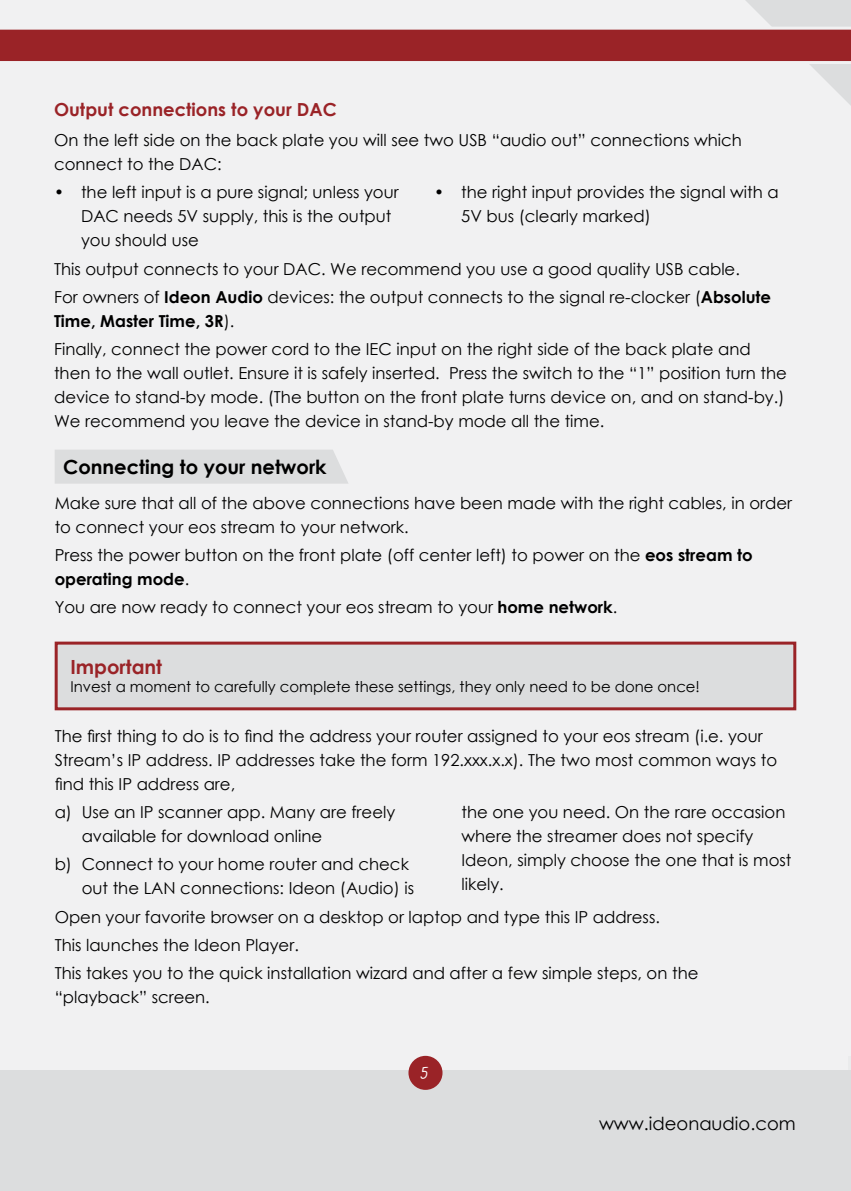
<style>
.page{position:relative;width:851px;height:1191px;background:#fff}
.page>*{position:absolute;margin:0;border:0;box-sizing:border-box;transform-origin:0 0}
.t1{font:700 19.5px "Century Gothic";color:#000}
.t2{font:700 19.5px "Century Gothic";color:#9a2327}
.t3{font:700 18px "Century Gothic";color:#9a2327}
.t4{font:18px "Century Gothic";color:#000}
.t5{font:18px "Gunny Manual";color:#fff}
.t6{font:16.5px/24px "Century Gothic";color:#000}
.t7{font:15px "Century Gothic";color:#000}
.s1{font-weight:700}
</style>
<div class="page">
<div style="left:0;top:0;width:850px;height:1191px;background:#f1f1f2"></div>
<div style="left:0;top:1069px;width:850px;height:122px;background:#dcddde"></div>
<svg style="left:0;top:0;width:850px;height:104px"></svg>
<div style="left:408px;top:1055px;width:34px;height:34px;background:#9a2327;border-radius:50%"></div>
<div style="left:55px;top:450px;width:293px;height:33px;background:#dcddde"></div>
<div style="left:56px;top:643px;width:738px;height:66px;background:#dcddde"></div>
<div style="left:55px;top:641px;width:741px;height:69px;border:3px solid #9a2327"></div>
<p class="t3" style="left:54px;top:95px;width:284px">Output connections to your DAC</p>
<p class="t6" style="left:54px;top:128px;width:689px">On the left side on the back plate you will see two USB “audio out” connections which connect to the DAC:</p>
<p class="t6" style="left:81px;top:180px;width:319px;text-indent:-27px">• the left input is a pure signal; unless your<br>DAC needs 5V supply, this is the output you should use</p>
<p class="t6" style="left:461px;top:180px;width:319px;text-indent:-27px">• the right input provides the signal with a<br>5V bus (clearly marked)</p>
<p class="t6" style="left:54px;top:254px;width:718px;line-height:28.2px">This output connects to your DAC. We recommend you use a good quality USB cable.<br>For owners of <span class="s1">Ideon Audio</span> devices: the output connects to the signal re-clocker (<span class="s1">Absolute</span></p>
<p class="t6" style="left:54px;top:306px;width:698px;line-height:28.2px"><span class="s1">Time, Master Time, 3R</span>).<br>Finally, connect the power cord to the IEC input on the right side of the back plate and</p>
<p class="t6" style="left:54px;top:361px;width:734px">then to the wall outlet. Ensure it is safely inserted. Press the switch to the “1” position turn the device to stand-by mode. (The button on the front plate turns device on, and on stand-by.)<br>We recommend you leave the device in stand-by mode all the time.</p>
<p class="t1" style="left:63px;top:452px;width:265px">Connecting to your network</p>
<p class="t6" style="left:55px;top:490px;width:738px">Make sure that all of the above connections have been made with the right cables, in order to connect your eos stream to your network.</p>
<p class="t6" style="left:55px;top:543px;width:699px">Press the power button on the front plate (off center left) to power on the <span class="s1">eos stream to operating mode</span>.</p>
<p class="t6" style="left:55px;top:595px;width:564px">You are now ready to connect your eos stream to your <span class="s1">home network</span>.</p>
<p class="t2" style="left:70px;top:652px;width:93px">Important</p>
<p class="t7" style="left:70px;top:676px;width:631px">Invest a moment to carefully complete these settings, they only need to be done once!</p>
<p class="t6" style="left:55px;top:723px;width:724px">The first thing to do is to find the address your router assigned to your eos stream (i.e. your<br>Stream’s IP address. IP addresses take the form 192.xxx.x.x). The two most common ways to find this IP address are,</p>
<p class="t6" style="left:82px;top:800px;width:315px;text-indent:-27px">a) Use an IP scanner app. Many are freely available for download online</p>
<p class="t6" style="left:82px;top:852px;width:334px;text-indent:-27px">b) Connect to your home router and check out the LAN connections: Ideon (Audio) is</p>
<p class="t6" style="left:461px;top:800px;width:331px">the one you need. On the rare occasion where the streamer does not specify<br>Ideon, simply choose the one that is most likely.</p>
<p class="t6" style="left:55px;top:902px;width:645px;line-height:28.2px">Open your favorite browser on a desktop or laptop and type this IP address.<br>This launches the Ideon Player.<br>This takes you to the quick installation wizard and after a few simple steps, on the</p>
<p class="t6" style="left:55px;top:985px;width:157px">“playback” screen.</p>
<p class="t5" style="left:420px;top:1061px;width:9px">5</p>
<p class="t4" style="left:599px;top:1111px;width:198px">www.ideonaudio.com</p>
</div>
